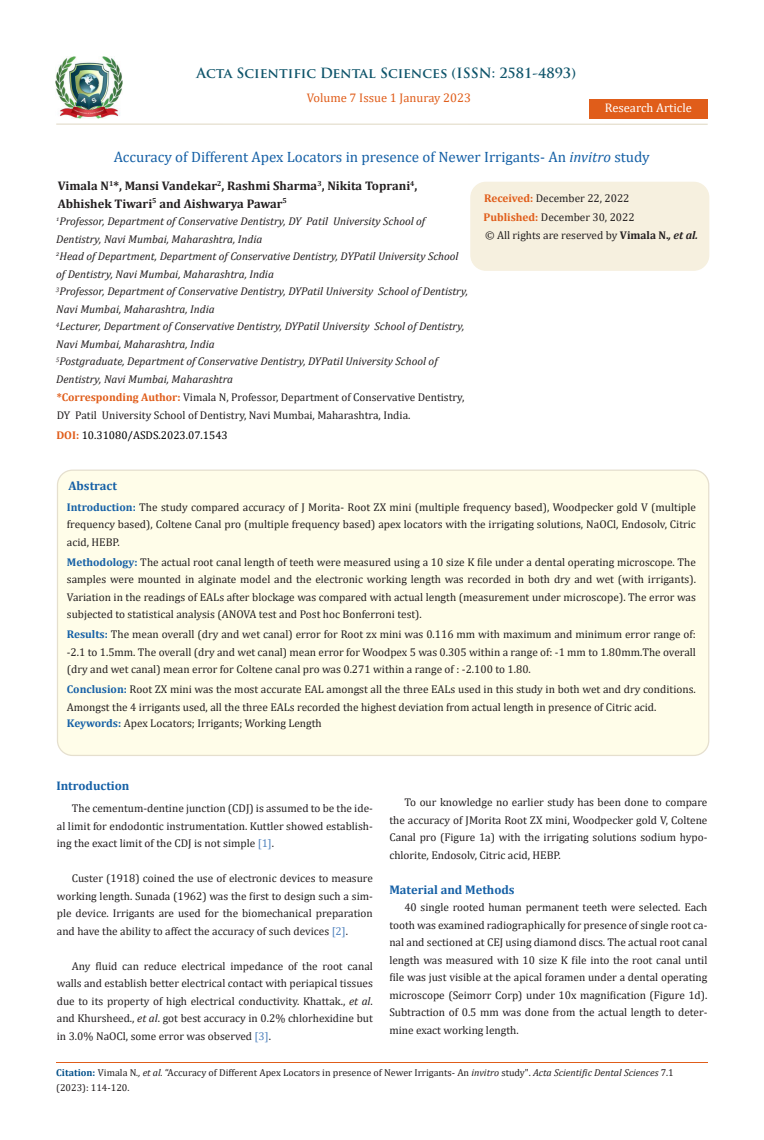
<style>
.page{position:relative;width:764px;height:1140px;background:#fff}
.page>*{position:absolute;margin:0;border:0;box-sizing:border-box;transform-origin:0 0}
.t1{font:15px "Cambria";color:#1560a6}
.t2{font:700 13.75px "Trajan Pro";color:#0e546a}
.t3{font:700 12.5px/17.5px "Cambria";color:#231f20}
.t4{font:700 12.5px "Cambria";color:#1560a6}
.t5{font:12.5px "Cambria";color:#e05d1a}
.t6{font:12.5px "Cambria";color:#fff}
.t7{font:11.25px/17.5px "Cambria";color:#231f20;text-align:justify}
.t8{font:italic 11.25px/17.5px "Cambria";color:#231f20}
.t9{font:11.25px "Cambria";color:#000}
.t10{font:10px/15px "Cambria";color:#231f20}
.s1{font-style:italic}
.s2{font-weight:700;color:#e05d1a}
.s3{font-weight:700}
.s4{font-weight:700;font-style:italic}
.s5{font-weight:700;color:#1560a6}
.s6{color:#4f81bd}
.s7{font-weight:700;color:#035089}
</style>
<div class="page">
<img style="left:56px;top:57px;width:66px;height:61px">
<div style="left:589px;top:99px;width:118px;height:20px;background:#e05d1a"></div>
<div style="left:471px;top:182px;width:238px;height:88px;background:#f6f0df;border-radius:15px"></div>
<div style="left:470px;top:182px;width:239px;height:89px;border:1px solid #f6f0df;border-radius:15px"></div>
<div style="left:57px;top:470px;width:652px;height:285px;background:#fffde9;border-radius:15px"></div>
<hr style="left:56px;top:123px;width:651px;height:2px;background:#e5dfce">
<hr style="left:56px;top:1063px;width:651px;height:1px;background:#e05d1a">
<p class="t2" style="left:197px;top:64px;width:381px">Acta Scientific Dental Sciences (ISSN: 2581-4893)</p>
<p class="t5" style="left:307px;top:91px;width:166px">Volume 7 Issue 1 Januray 2023</p>
<p class="t6" style="left:605px;top:100px;width:89px">Research Article</p>
<p class="t1" style="left:114px;top:148px;width:537px">Accuracy of Different Apex Locators in presence of Newer Irrigants- An <span class="s1">invitro</span> study</p>
<p class="t3" style="left:58px;top:177px;width:361px">Vimala N<sup>1</sup>*, Mansi Vandekar<sup>2</sup>, Rashmi Sharma<sup>3</sup>, Nikita Toprani<sup>4</sup>,<br>Abhishek Tiwari<sup>5</sup> and Aishwarya Pawar<sup>5</sup></p>
<p class="t8" style="left:56px;top:212px;width:370px"><sup>1</sup>Professor, Department of Conservative Dentistry, DY Patil University School of<br>Dentistry, Navi Mumbai, Maharashtra, India</p>
<p class="t8" style="left:56px;top:247px;width:404px"><sup>2</sup>Head of Department, Department of Conservative Dentistry, DYPatil University School of Dentistry, Navi Mumbai, Maharashtra, India</p>
<p class="t8" style="left:56px;top:282px;width:413px"><sup>3</sup>Professor, Department of Conservative Dentistry, DYPatil University School of Dentistry,<br>Navi Mumbai, Maharashtra, India</p>
<p class="t8" style="left:56px;top:317px;width:410px"><sup>4</sup>Lecturer, Department of Conservative Dentistry, DYPatil University School of Dentistry,<br>Navi Mumbai, Maharashtra, India</p>
<p class="t8" style="left:56px;top:352px;width:383px"><sup>5</sup>Postgraduate, Department of Conservative Dentistry, DYPatil University School of<br>Dentistry, Navi Mumbai, Maharashtra</p>
<p class="t7" style="left:57px;top:388px;width:409px"><span class="s2">*Corresponding Author:</span> Vimala N, Professor, Department of Conservative Dentistry,<br>DY Patil University School of Dentistry, Navi Mumbai, Maharashtra, India.</p>
<p class="t9" style="left:56px;top:428px;width:173px"><span class="s2">DOI:</span> 10.31080/ASDS.2023.07.1543</p>
<p class="t7" style="left:484px;top:189px;width:147px"><span class="s2">Received:</span> December 22, 2022</p>
<p class="t7" style="left:483px;top:208px;width:153px"><span class="s2">Published:</span> December 30, 2022</p>
<p class="t7" style="left:485px;top:226px;width:215px">© All rights are reserved by <span class="s3">Vimala N.</span><span class="s4">, et al.</span></p>
<p class="t4" style="left:68px;top:477px;width:50px">Abstract</p>
<p class="t7" style="left:67px;top:498px;width:630px"><span class="s5">Introduction:</span> The study compared accuracy of J Morita- Root ZX mini (multiple frequency based), Woodpecker gold V (multiple frequency based), Coltene Canal pro (multiple frequency based) apex locators with the irrigating solutions, NaOCl, Endosolv, Citric acid, HEBP.</p>
<p class="t7" style="left:67px;top:553px;width:630px"><span class="s5">Methodology:</span> The actual root canal length of teeth were measured using a 10 size K file under a dental operating microscope. The samples were mounted in alginate model and the electronic working length was recorded in both dry and wet (with irrigants).<br>Variation in the readings of EALs after blockage was compared with actual length (measurement under microscope). The error was subjected to statistical analysis (ANOVA test and Post hoc Bonferroni test).</p>
<p class="t7" style="left:67px;top:626px;width:630px"><span class="s5">Results:</span> The mean overall (dry and wet canal) error for Root zx mini was 0.116 mm with maximum and minimum error range of: -2.1 to 1.5mm. The overall (dry and wet canal) mean error for Woodpex 5 was 0.305 within a range of: -1 mm to 1.80mm.The overall (dry and wet canal) mean error for Coltene canal pro was 0.271 within a range of : -2.100 to 1.80.</p>
<p class="t7" style="left:67px;top:681px;width:630px"><span class="s5">Conclusion:</span> Root ZX mini was the most accurate EAL amongst all the three EALs used in this study in both wet and dry conditions.<br>Amongst the 4 irrigants used, all the three EALs recorded the highest deviation from actual length in presence of Citric acid.</p>
<p class="t7" style="left:67px;top:714px;width:256px"><span class="s5">Keywords:</span> Apex Locators; Irrigants; Working Length</p>
<p class="t4" style="left:56px;top:777px;width:75px">Introduction</p>
<p class="t7" style="left:57px;top:799px;width:317px;text-indent:15px">The cementum-dentine junction (CDJ) is assumed to be the ide&shy;al limit for endodontic instrumentation. Kuttler showed establish&shy;ing the exact limit of the CDJ is not simple <span class="s6">[1]</span>.</p>
<p class="t7" style="left:57px;top:869px;width:317px;text-indent:15px">Custer (1918) coined the use of electronic devices to measure working length. Sunada (1962) was the first to design such a sim&shy;ple device. Irrigants are used for the biomechanical preparation and have the ability to affect the accuracy of such devices <span class="s6">[2]</span>.</p>
<p class="t7" style="left:57px;top:957px;width:317px;text-indent:15px">Any fluid can reduce electrical impedance of the root canal walls and establish better electrical contact with periapical tissues due to its property of high electrical conductivity. Khattak., <span class="s1">et al</span>. and Khursheed., <span class="s1">et al</span>. got best accuracy in 0.2% chlorhexidine but in 3.0% NaOCl, some error was observed <span class="s6">[3]</span>.</p>
<p class="t7" style="left:389px;top:794px;width:319px;text-indent:15px">To our knowledge no earlier study has been done to compare the accuracy of JMorita Root ZX mini, Woodpecker gold V, Coltene Canal pro (Figure 1a) with the irrigating solutions sodium hypo&shy;chlorite, Endosolv, Citric acid, HEBP.</p>
<p class="t4" style="left:389px;top:881px;width:127px">Material and Methods</p>
<p class="t7" style="left:389px;top:899px;width:320px;text-indent:15px">40 single rooted human permanent teeth were selected. Each tooth was examined radiographically for presence of single root ca&shy;nal and sectioned at CEJ using diamond discs. The actual root canal length was measured with 10 size K file into the root canal until file was just visible at the apical foramen under a dental operating microscope (Seimorr Corp) under 10x magnification (Figure 1d).<br>Subtraction of 0.5 mm was done from the actual length to deter&shy;mine exact working length.</p>
<p class="t10" style="left:56px;top:1065px;width:619px"><span class="s7">Citation:</span> Vimala N<span class="s1">., et al.</span> “Accuracy of Different Apex Locators in presence of Newer Irrigants- An <span class="s1">invitro</span> study". <span class="s1">Acta Scientific Dental Sciences</span> 7.1 (2023): 114-120.</p>
</div>
